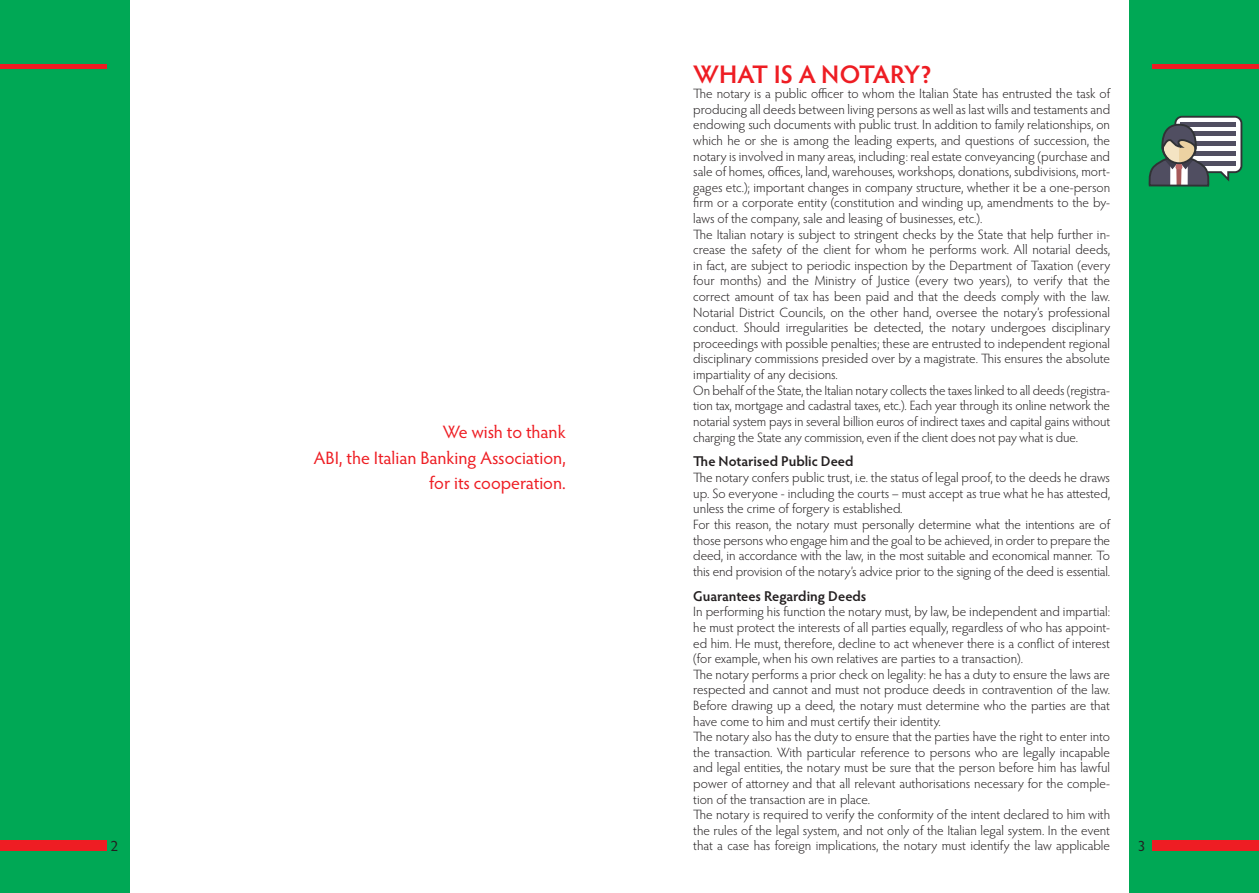
<style>
.page{position:relative;width:1259px;height:893px;background:#fff}
.page>*{position:absolute;margin:0;border:0;box-sizing:border-box;transform-origin:0 0}
.t1{font:600 25.5px "Hypatia Sans Pro";letter-spacing:-.01em;color:#ee1d23}
.t2{font:18px/25.5px "Hypatia Sans Pro";letter-spacing:-.005em;color:#ee1d23;text-align:right}
.t3{font:15px "Hypatia Sans Pro";color:#231f20}
.t4{font:600 14.25px "Hypatia Sans Pro";letter-spacing:-.005em;color:#231f20}
.t5{font:300 13.5px/15.6px "Hypatia Sans Pro";letter-spacing:-.005em;color:#231f20}
</style>
<div class="page">
<div style="left:0;top:0;width:130px;height:893px;background:#00a855"></div>
<div style="left:1129px;top:0;width:130px;height:893px;background:#00a855"></div>
<div style="left:0;top:840px;width:106px;height:10px;background:#ee1d23"></div>
<hr style="left:0;top:64px;width:106px;height:4px;background:#ee1d23">
<div style="left:1152px;top:840px;width:107px;height:10px;background:#ee1d23"></div>
<hr style="left:1152px;top:64px;width:107px;height:4px;background:#ee1d23">
<svg style="left:1148px;top:115px;width:95px;height:72px"></svg>
<h1 class="t1" style="left:693px;top:56px;width:240px">WHAT IS A NOTARY?</h1>
<p class="t5" style="left:693px;top:85px;width:418px">The notary is a public officer to whom the Italian State has entrusted the task of producing all deeds between living persons as well as last wills and testaments and endowing such documents with public trust. In addition to family relationships, on which he or she is among the leading experts, and questions of succession, the notary is involved in many areas, including: real estate conveyancing (purchase and sale of homes, offices, land, warehouses, workshops, donations, subdivisions, mort&shy;gages etc.); important changes in company structure, whether it be a one-person firm or a corporate entity (constitution and winding up, amendments to the by&shy;laws of the company, sale and leasing of businesses, etc.).<br>The Italian notary is subject to stringent checks by the State that help further in&shy;crease the safety of the client for whom he performs work. All notarial deeds, in fact, are subject to periodic inspection by the Department of Taxation (every four months) and the Ministry of Justice (every two years), to verify that the correct amount of tax has been paid and that the deeds comply with the law.<br>Notarial District Councils, on the other hand, oversee the notary’s professional conduct. Should irregularities be detected, the notary undergoes disciplinary proceedings with possible penalties; these are entrusted to independent regional disciplinary commissions presided over by a magistrate. This ensures the absolute impartiality of any decisions.<br>On behalf of the State, the Italian notary collects the taxes linked to all deeds (registra&shy;tion tax, mortgage and cadastral taxes, etc.). Each year through its online network the notarial system pays in several billion euros of indirect taxes and capital gains without charging the State any commission, even if the client does not pay what is due.</p>
<p class="t4" style="left:693px;top:452px;width:162px">The Notarised Public Deed</p>
<p class="t5" style="left:693px;top:469px;width:418px">The notary confers public trust, i.e. the status of legal proof, to the deeds he draws up. So everyone - including the courts – must accept as true what he has attested, unless the crime of forgery is established.<br>For this reason, the notary must personally determine what the intentions are of those persons who engage him and the goal to be achieved, in order to prepare the deed, in accordance with the law, in the most suitable and economical manner. To this end provision of the notary’s advice prior to the signing of the deed is essential.</p>
<p class="t4" style="left:693px;top:586px;width:175px">Guarantees Regarding Deeds</p>
<p class="t5" style="left:693px;top:604px;width:418px">In performing his function the notary must, by law, be independent and impartial: he must protect the interests of all parties equally, regardless of who has appoint&shy;ed him. He must, therefore, decline to act whenever there is a conflict of interest (for example, when his own relatives are parties to a transaction).<br>The notary performs a prior check on legality: he has a duty to ensure the laws are respected and cannot and must not produce deeds in contravention of the law.<br>Before drawing up a deed, the notary must determine who the parties are that have come to him and must certify their identity.<br>The notary also has the duty to ensure that the parties have the right to enter into the transaction. With particular reference to persons who are legally incapable and legal entities, the notary must be sure that the person before him has lawful power of attorney and that all relevant authorisations necessary for the comple&shy;tion of the transaction are in place.<br>The notary is required to verify the conformity of the intent declared to him with the rules of the legal system, and not only of the Italian legal system. In the event that a case has foreign implications, the notary must identify the law applicable</p>
<h2 class="t2" style="left:314px;top:419px;width:253px">We wish to thank<br>ABI, the Italian Banking Association, for its cooperation.</h2>
<p class="t3" style="left:111px;top:836px;width:9px">2</p>
<p class="t3" style="left:1137px;top:836px;width:9px">3</p>
</div>
